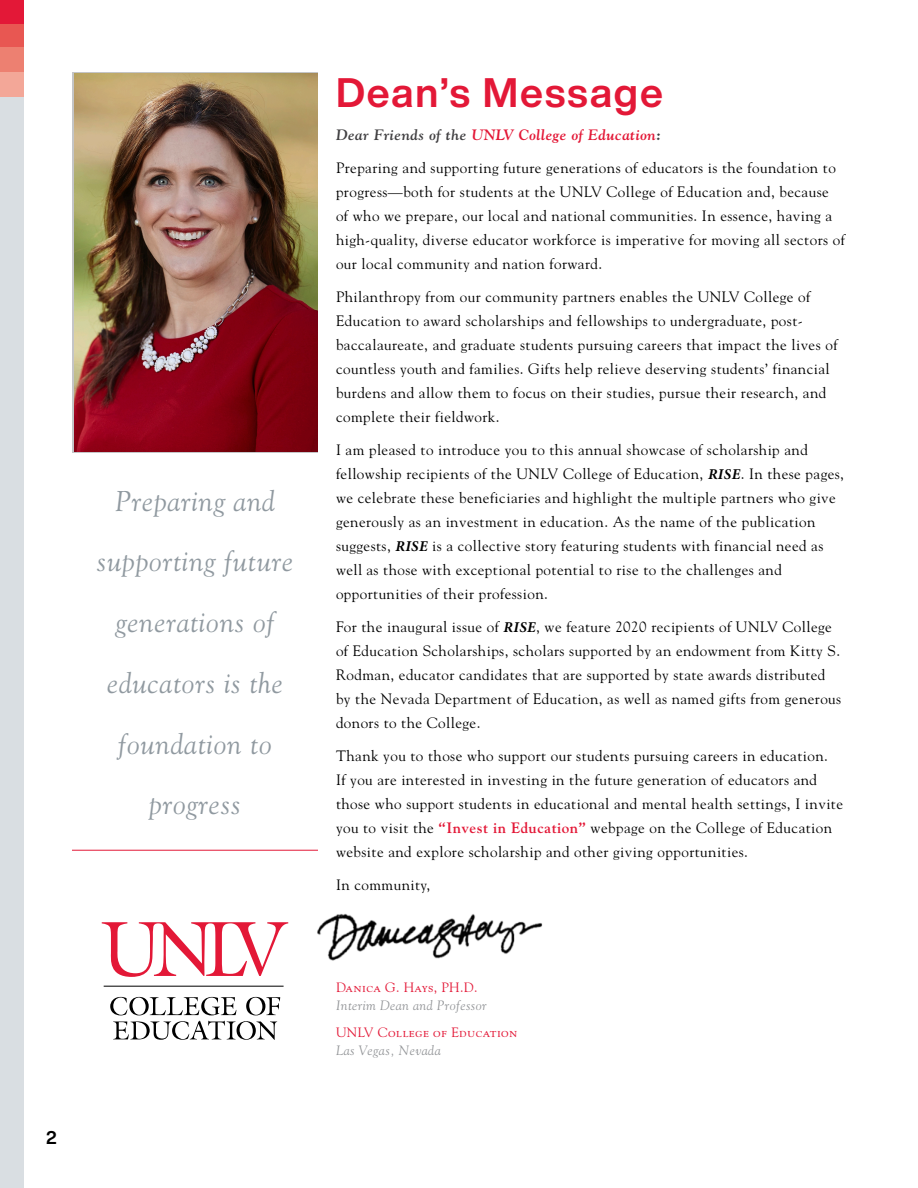
<style>
.page{position:relative;width:918px;height:1188px;background:#fff}
.page>*{position:absolute;margin:0;border:0;box-sizing:border-box;transform-origin:0 0}
.t1{font:700 40.5px "Helvetica Now Display";letter-spacing:.05em;color:#e31837}
.t2{font:italic 28.5px/60.8px "Goudy";letter-spacing:.03em;color:#9099a0;text-align:center}
.t3{font:700 18px "Helvetica Now Display";color:#000}
.t4{font:15px/24px "Goudy";letter-spacing:.03em;color:#000}
.t5{font:italic 700 15px "Goudy";letter-spacing:.03em;color:#e31837}
.t6{font:italic 13.5px/18px "Goudy";letter-spacing:.03em;color:#939598}
.t7{font:13.5px/18px "Goudy SC";letter-spacing:.03em;color:#e31837}
.s1{color:#414042}
.s2{font-family:"Minion Pro";font-weight:700;font-style:italic}
.s3{font-weight:700;color:#e31837}
.s4{font-family:"Goudy SC";font-style:normal;color:#e31837}
.s5{font-family:"Goudy";font-style:italic;color:#939598}
</style>
<div class="page">
<div style="left:0;top:0;width:24px;height:1188px;background:#d9dee2"></div>
<div style="left:0;top:0;width:24px;height:24px;background:#e31837"></div>
<div style="left:0;top:24px;width:24px;height:24px;background:#e85752"></div>
<div style="left:0;top:48px;width:24px;height:24px;background:#ed8071"></div>
<div style="left:0;top:72px;width:24px;height:24px;background:#f3a798"></div>
<img style="left:74px;top:73px;width:244px;height:379px">
<img style="left:317px;top:913px;width:226px;height:48px">
<hr style="left:72px;top:850px;width:246px;height:1px;background:#e31837">
<svg style="left:110px;top:997px;width:126px;height:18px"></svg>
<svg style="left:246px;top:997px;width:34px;height:18px"></svg>
<svg style="left:113px;top:1021px;width:164px;height:19px"></svg>
<svg style="left:102px;top:922px;width:186px;height:55px"></svg>
<hr style="left:104px;top:986px;width:180px;height:1px;background:#000">
<p class="t2" style="left:97px;top:470px;width:198px">Preparing and supporting future generations of educators is the foundation to progress</p>
<p class="t3" style="left:46px;top:1125px;width:12px">2</p>
<h1 class="t1" style="left:336px;top:65px;width:329px">Dean’s Message</h1>
<p class="t5" style="left:336px;top:126px;width:327px"><span class="s1">Dear Friends of the</span> UNLV College of Education<span class="s1">:</span></p>
<p class="t4" style="left:336px;top:156px;width:510px">Preparing and supporting future generations of educators is the foundation to progress—both for students at the UNLV College of Education and, because<br>of who we prepare, our local and national communities. In essence, having a high-quality, diverse educator workforce is imperative for moving all sectors of our local community and nation forward.</p>
<p class="t4" style="left:336px;top:285px;width:503px">Philanthropy from our community partners enables the UNLV College of Education to award scholarships and fellowships to undergraduate, post&shy;baccalaureate, and graduate students pursuing careers that impact the lives of countless youth and families. Gifts help relieve deserving students’ financial burdens and allow them to focus on their studies, pursue their research, and complete their fieldwork.</p>
<p class="t4" style="left:336px;top:438px;width:510px;line-height:23.1px">I am pleased to introduce you to this annual showcase of scholarship and fellowship recipients of the UNLV College of Education, <span class="s2">RISE</span>. In these pages,</p>
<p class="t4" style="left:336px;top:486px;width:501px;line-height:23.5px">we celebrate these beneficiaries and highlight the multiple partners who give generously as an investment in education. As the name of the publication suggests, <span class="s2">RISE</span> is a collective story featuring students with financial need as</p>
<p class="t4" style="left:336px;top:558px;width:447px">well as those with exceptional potential to rise to the challenges and opportunities of their profession.</p>
<p class="t4" style="left:336px;top:614px;width:507px">For the inaugural issue of <span class="s2">RISE</span>, we feature 2020 recipients of UNLV College of Education Scholarships, scholars supported by an endowment from Kitty S.<br>Rodman, educator candidates that are supported by state awards distributed by the Nevada Department of Education, as well as named gifts from generous donors to the College.</p>
<p class="t4" style="left:336px;top:744px;width:509px">Thank you to those who support our students pursuing careers in education.<br>If you are interested in investing in the future generation of educators and those who support students in educational and mental health settings, I invite you to visit the <span class="s3">“Invest in Education”</span> webpage on the College of Education website and explore scholarship and other giving opportunities.</p>
<p class="t4" style="left:336px;top:873px;width:96px">In community,</p>
<p class="t6" style="left:336px;top:978px;width:152px"><span class="s4">Danica G. Hays, PH.D.<br></span>Interim Dean and Professor</p>
<p class="t7" style="left:336px;top:1023px;width:183px">UNLV College of Education<br><span class="s5">Las Vegas, Nevada</span></p>
</div>
